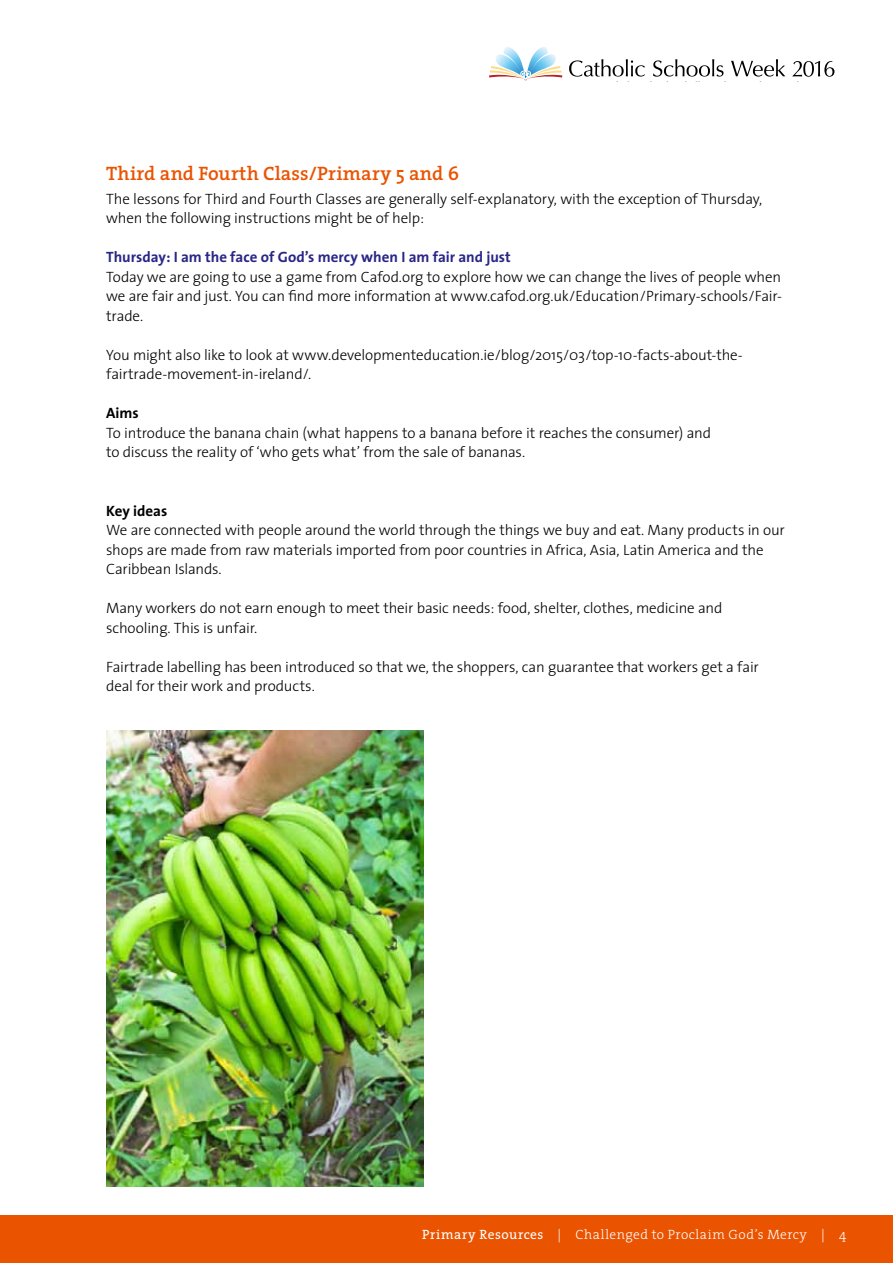
<style>
.page{position:relative;width:893px;height:1263px;background:#fff}
.page>*{position:absolute;margin:0;border:0;box-sizing:border-box;transform-origin:0 0}
.t1{font:600 19.5px "The Serif";letter-spacing:.01em;color:#ea5300}
.t2{font:300 15px/19.5px "The Sans";letter-spacing:-.01em;color:#000}
.t3{font:700 15px "The Sans";color:#292687}
.t4{font:700 15px "The Sans";color:#000}
.t5{font:300 13.5px "The Serif";letter-spacing:.035em;color:#fff}
.s1{font-weight:400}
</style>
<div class="page">
<svg style="left:569px;top:59px;width:76px;height:18px"></svg>
<svg style="left:653px;top:59px;width:70px;height:18px"></svg>
<svg style="left:731px;top:59px;width:54px;height:18px"></svg>
<svg style="left:489px;top:47px;width:73px;height:33px"></svg>
<svg style="left:792px;top:61px;width:42px;height:16px"></svg>
<div style="left:0;top:1215px;width:893px;height:48px;background:#ea5300"></div>
<img style="left:106px;top:730px;width:317px;height:456px">
<h1 class="t1" style="left:106px;top:157px;width:354px">Third and Fourth Class/Primary 5 and 6</h1>
<p class="t2" style="left:106px;top:188px;width:658px">The lessons for Third and Fourth Classes are generally self-explanatory, with the exception of Thursday, when the following instructions might be of help:</p>
<p class="t3" style="left:106px;top:245px;width:406px">Thursday: I am the face of God’s mercy when I am fair and just</p>
<p class="t2" style="left:106px;top:266px;width:677px;text-align:justify">Today we are going to use a game from Cafod.org to explore how we can change the lives of people when we are fair and just. You can find more information at www.cafod.org.uk/Education/Primary-schools/Fair&shy;trade.</p>
<p class="t2" style="left:106px;top:344px;width:638px">You might also like to look at www.developmenteducation.ie/blog/2015/03/top-10-facts-about-the&shy;fairtrade-movement-in-ireland/.</p>
<p class="t4" style="left:106px;top:401px;width:34px">Aims</p>
<p class="t2" style="left:106px;top:422px;width:606px">To introduce the banana chain (what happens to a banana before it reaches the consumer) and to discuss the reality of ‘who gets what’ from the sale of bananas.</p>
<p class="t4" style="left:106px;top:498px;width:63px">Key ideas</p>
<p class="t2" style="left:106px;top:520px;width:680px">We are connected with people around the world through the things we buy and eat. Many products in our shops are made from raw materials imported from poor countries in Africa, Asia, Latin America and the<br>Caribbean Islands.</p>
<p class="t2" style="left:106px;top:598px;width:618px">Many workers do not earn enough to meet their basic needs: food, shelter, clothes, medicine and schooling. This is unfair.</p>
<p class="t2" style="left:106px;top:656px;width:654px">Fairtrade labelling has been introduced so that we, the shoppers, can guarantee that workers get a fair deal for their work and products.</p>
<p class="t5" style="left:422px;top:1223px;width:426px"><span class="s1">Primary Resources</span> | Challenged to Proclaim God’s Mercy | 4</p>
</div>
